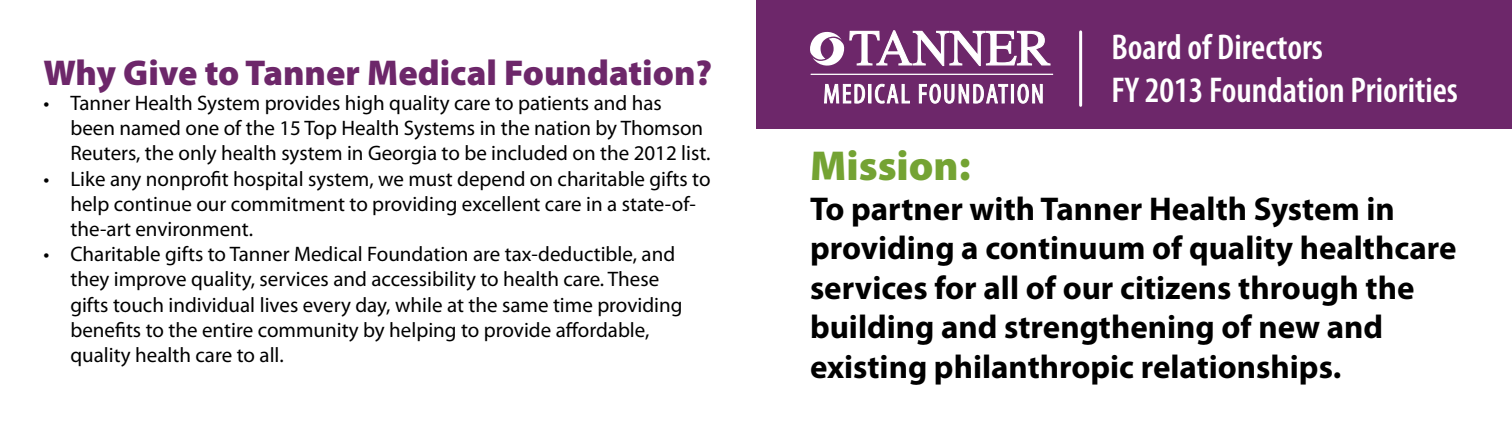
<style>
.page{position:relative;width:1512px;height:432px;background:#fff}
.page>*{position:absolute;margin:0;border:0;box-sizing:border-box;transform-origin:0 0}
.t1{font:900 42px "Myriad Pro";color:#74a333}
.t2{font:600 condensed 36px/43.2px "Myriad Pro";color:#fff}
.t3{font:900 36px "Myriad Pro";color:#6d276a}
.t4{font:700 33px/39.6px "Myriad Pro";color:#000}
.t5{font:21px/25.2px "Myriad Pro";color:#000}
</style>
<div class="page">
<div style="left:756px;top:0;width:756px;height:129px;background:#6d276a"></div>
<svg style="left:810px;top:30px;width:241px;height:37px"></svg>
<svg style="left:824px;top:83px;width:86px;height:21px"></svg>
<svg style="left:918px;top:83px;width:91px;height:21px"></svg>
<div style="left:1011px;top:84px;width:3px;height:19px;border:1px solid #fff"></div>
<svg style="left:1017px;top:83px;width:26px;height:21px"></svg>
<hr style="left:811px;top:74px;width:242px;height:1px;background:#fff">
<hr style="left:1079px;top:32px;width:3px;height:73px;background:#fff">
<h2 class="t3" style="left:43px;top:49px;width:670px">Why Give to Tanner Medical Foundation?</h2>
<p class="t5" style="left:70px;top:90px;width:642px;text-indent:-27px">• Tanner Health System provides high quality care to patients and has been named one of the 15 Top Health Systems in the nation by Thomson<br>Reuters, the only health system in Georgia to be included on the 2012 list.</p>
<p class="t5" style="left:70px;top:166px;width:642px;text-indent:-27px">• Like any nonprofit hospital system, we must depend on charitable gifts to help continue our commitment to providing excellent care in a state-of&shy;the-art environment.</p>
<p class="t5" style="left:70px;top:241px;width:614px;text-indent:-27px">• Charitable gifts to Tanner Medical Foundation are tax-deductible, and they improve quality, services and accessibility to health care. These gifts touch individual lives every day, while at the same time providing benefits to the entire community by helping to provide affordable, quality health care to all.</p>
<h2 class="t2" style="left:1111px;top:25px;width:348px">Board of Directors<br>FY 2013 Foundation Priorities</h2>
<h1 class="t1" style="left:810px;top:138px;width:162px">Mission:</h1>
<h3 class="t4" style="left:810px;top:188px;width:648px">To partner with Tanner Health System in providing a continuum of quality healthcare services for all of our citizens through the building and strengthening of new and existing philanthropic relationships.</h3>
</div>
